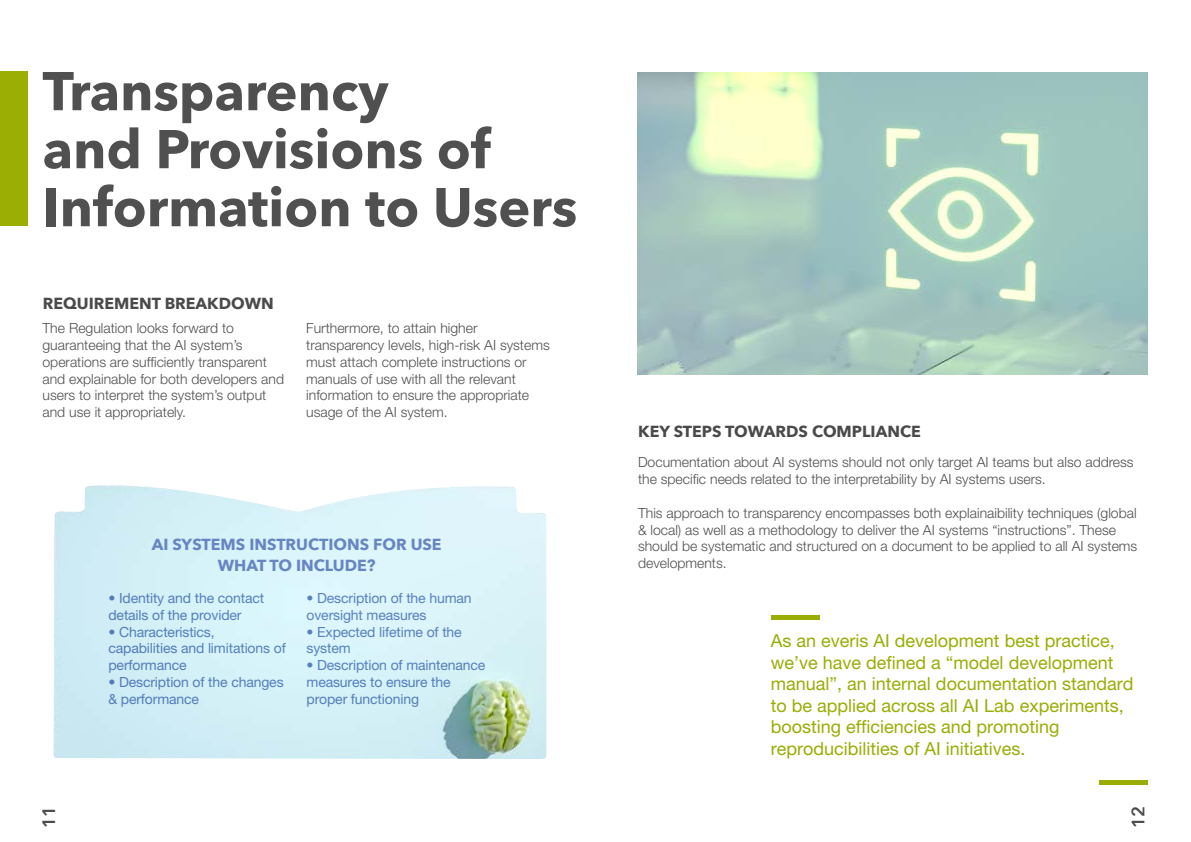
<style>
.page{position:relative;width:1191px;height:842px;background:#fff}
.page>*{position:absolute;margin:0;border:0;box-sizing:border-box;transform-origin:0 0}
.t1{font:700 54px/58px "Avenir Next";color:#505050}
.t2{font:18px/21.6px "Helvetica Neue LT Pro";color:#99ad05}
.t3{font:600 18px "Avenir Next";color:#4a4a4a}
.t4{font:700 16px "Avenir Next";color:#4a4a4a}
.t5{font:700 16px/21px "Avenir Next";color:#6685c2;text-align:center}
.t6{font:300 14px/16.8px "Helvetica Neue LT Pro";color:#505050}
.t7{font:14px/16.8px "Helvetica Neue LT Pro";letter-spacing:-.01em;color:#6685c2}
</style>
<div class="page">
<div style="left:0;top:71px;width:27px;height:155px;background:#9aae04"></div>
<img style="left:54px;top:485px;width:492px;height:274px">
<img style="left:637px;top:73px;width:510px;height:301px">
<hr style="left:771px;top:616px;width:48px;height:4px;background:#99ad05">
<hr style="left:1098px;top:781px;width:49px;height:4px;background:#99ad05">
<h1 class="t1" style="left:43px;top:62px;width:536px">Transparency<br>and Provisions of<br>Information to Users</h1>
<p class="t4" style="left:43px;top:289px;width:232px">REQUIREMENT BREAKDOWN</p>
<p class="t6" style="left:43px;top:319px;width:243px">The Regulation looks forward to guaranteeing that the AI system’s operations are sufficiently transparent and explainable for both developers and users to interpret the system’s output and use it appropriately.</p>
<p class="t6" style="left:306px;top:319px;width:245px">Furthermore, to attain higher transparency levels, high-risk AI systems must attach complete instructions or manuals of use with all the relevant information to ensure the appropriate usage of the AI system.</p>
<p class="t5" style="left:152px;top:534px;width:291px">AI SYSTEMS INSTRUCTIONS FOR USE<br>WHAT TO INCLUDE?</p>
<p class="t7" style="left:108px;top:589px;width:157px">• Identity and the contact details of the provider</p>
<p class="t7" style="left:108px;top:623px;width:179px">• Characteristics, capabilities and limitations of performance</p>
<p class="t7" style="left:108px;top:673px;width:177px">• Description of the changes &amp; performance</p>
<p class="t7" style="left:306px;top:589px;width:167px">• Description of the human oversight measures</p>
<p class="t7" style="left:306px;top:623px;width:157px">• Expected lifetime of the system</p>
<p class="t7" style="left:306px;top:657px;width:180px">• Description of maintenance measures to ensure the proper functioning</p>
<p class="t4" style="left:638px;top:417px;width:284px">KEY STEPS TOWARDS COMPLIANCE</p>
<p class="t6" style="left:638px;top:454px;width:497px">Documentation about AI systems should not only target AI teams but also address the specific needs related to the interpretability by AI systems users.</p>
<p class="t6" style="left:638px;top:504px;width:501px">This approach to transparency encompasses both explainaibility techniques (global &amp; local) as well as a methodology to deliver the AI systems “instructions”. These should be systematic and structured on a document to be applied to all AI systems developments.</p>
<p class="t2" style="left:771px;top:629px;width:364px">As an everis AI development best practice, we’ve have defined a “model development manual”, an internal documentation standard to be applied across all AI Lab experiments, boosting efficiencies and promoting reproducibilities of AI initiatives.</p>
<p class="t3" style="left:33px;top:827px;width:23px;rotate:-90deg">11</p>
<p class="t3" style="left:1122px;top:827px;width:23px;rotate:-90deg">12</p>
</div>
